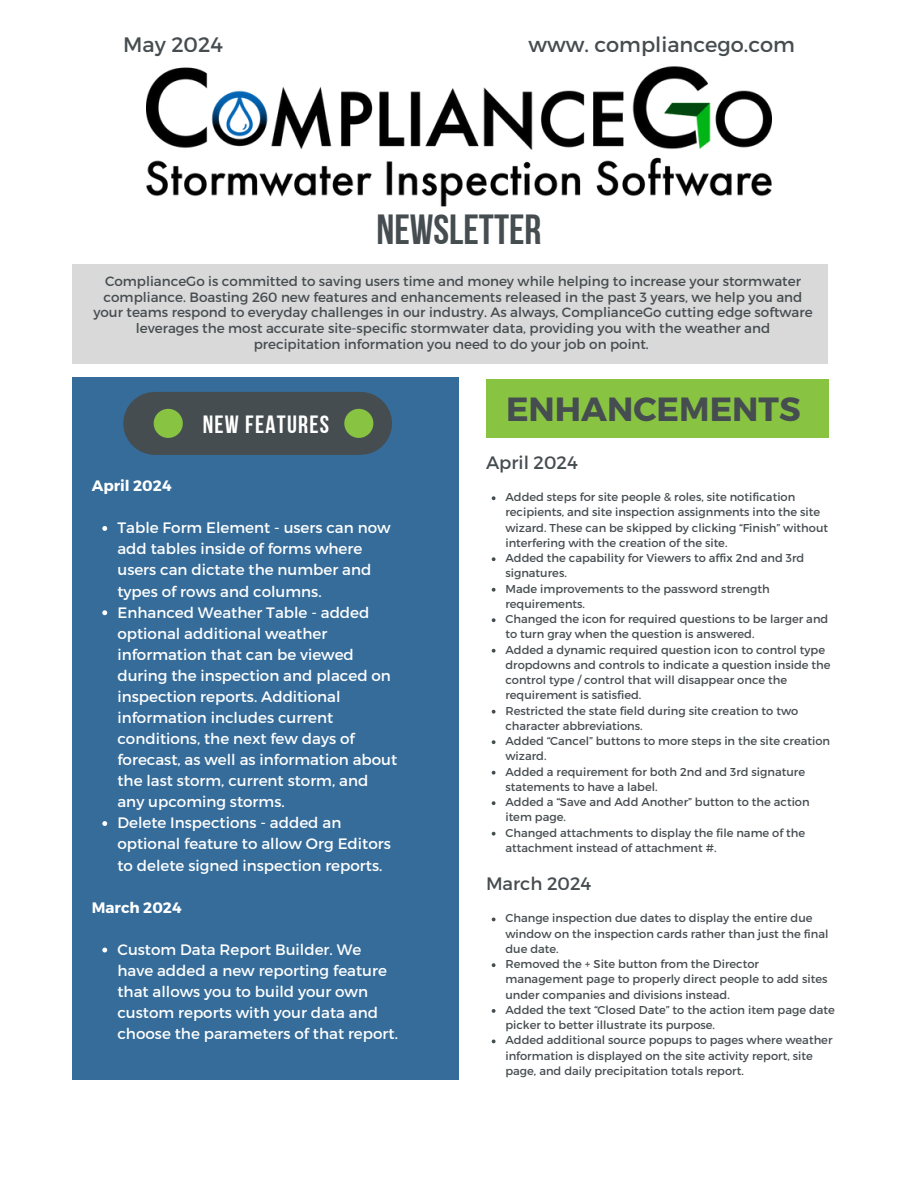
<style>
.page{position:relative;width:918px;height:1188px;background:#fff}
.page>*{position:absolute;margin:0;border:0;box-sizing:border-box;transform-origin:0 0}
.t1{font:42px "Bebas Neue Cyrillic";color:#464d50}
.t2{font:700 33.45px "Montserrat";color:#464d50}
.t3{font:24.9px "Bebas Neue Cyrillic";letter-spacing:.05em;color:#fff}
.t4{font:20.85px "Montserrat";color:#464d50}
.t5{font:18px "Montserrat";color:#464d50}
.t6{font:15.15px/21.1px "Montserrat";color:#fff}
.t7{font:700 15.15px "Montserrat";color:#fff}
.t8{font:13.5px/15.8px "Montserrat";color:#464d50;text-align:center}
.t9{font:11.4px/15.3px "Montserrat";color:#464d50}
</style>
<div class="page">
<div style="left:72px;top:377px;width:387px;height:702px;background:#356c9a"></div>
<div style="left:486px;top:380px;width:342px;height:58px;background:#88c442"></div>
<div style="left:155px;top:392px;width:206px;height:63px;background:#464d50"></div>
<div style="left:344px;top:409px;width:29px;height:29px;background:#88c442;border-radius:50%"></div>
<div style="left:154px;top:409px;width:29px;height:29px;background:#88c442;border-radius:50%"></div>
<div style="left:72px;top:265px;width:756px;height:99px;background:#d9d9d9"></div>
<img style="left:146px;top:66px;width:626px;height:141px">
<svg style="left:492px;top:496px;width:4px;height:4px"></svg>
<svg style="left:492px;top:557px;width:4px;height:4px"></svg>
<svg style="left:492px;top:588px;width:4px;height:4px"></svg>
<svg style="left:492px;top:618px;width:4px;height:4px"></svg>
<svg style="left:492px;top:649px;width:4px;height:4px"></svg>
<svg style="left:492px;top:710px;width:4px;height:4px"></svg>
<svg style="left:492px;top:740px;width:4px;height:4px"></svg>
<svg style="left:492px;top:771px;width:4px;height:4px"></svg>
<svg style="left:492px;top:801px;width:4px;height:4px"></svg>
<svg style="left:492px;top:832px;width:4px;height:4px"></svg>
<svg style="left:492px;top:918px;width:4px;height:3px"></svg>
<svg style="left:492px;top:963px;width:4px;height:4px"></svg>
<svg style="left:492px;top:1009px;width:4px;height:4px"></svg>
<svg style="left:492px;top:1040px;width:4px;height:3px"></svg>
<svg style="left:102px;top:526px;width:5px;height:5px"></svg>
<svg style="left:102px;top:610px;width:5px;height:5px"></svg>
<svg style="left:102px;top:821px;width:5px;height:5px"></svg>
<svg style="left:102px;top:948px;width:5px;height:4px"></svg>
<h3 class="t4" style="left:123px;top:32px;width:101px">May 2024</h3>
<h3 class="t4" style="left:529px;top:32px;width:268px">www. compliancego.com</h3>
<h1 class="t1" style="left:376px;top:206px;width:167px">NEWSLETTER</h1>
<p class="t8" style="left:93px;top:273px;width:721px">ComplianceGo is committed to saving users time and money while helping to increase your stormwater compliance. Boasting 260 new features and enhancements released in the past 3 years, we help you and your teams respond to everyday challenges in our industry. As always, ComplianceGo cutting edge software leverages the most accurate site-specific stormwater data, providing you with the weather and precipitation information you need to do your job on point.</p>
<h3 class="t3" style="left:203px;top:411px;width:128px">NEW FEATURES</h3>
<h3 class="t7" style="left:92px;top:476px;width:81px">April 2024</h3>
<p class="t6" style="left:117px;top:517px;width:281px">Table Form Element - users can now add tables inside of forms where users can dictate the number and types of rows and columns.<br>Enhanced Weather Table - added optional additional weather information that can be viewed during the inspection and placed on inspection reports. Additional information includes current conditions, the next few days of forecast, as well as information about the last storm, current storm, and any upcoming storms.<br>Delete Inspections - added an optional feature to allow Org Editors to delete signed inspection reports.</p>
<h3 class="t7" style="left:92px;top:898px;width:91px">March 2024</h3>
<h3 class="t6" style="left:117px;top:939px;width:282px">Custom Data Report Builder. We have added a new reporting feature that allows you to build your own custom reports with your data and choose the parameters of that report.</h3>
<h2 class="t2" style="left:506px;top:388px;width:296px">ENHANCEMENTS</h2>
<h3 class="t5" style="left:486px;top:451px;width:94px">April 2024</h3>
<p class="t9" style="left:505px;top:489px;width:327px">Added steps for site people &amp; roles, site notification recipients, and site inspection assignments into the site wizard. These can be skipped by clicking “Finish” without interfering with the creation of the site.<br>Added the capability for Viewers to affix 2nd and 3rd signatures.<br>Made improvements to the password strength requirements.<br>Changed the icon for required questions to be larger and to turn gray when the question is answered.<br>Added a dynamic required question icon to control type dropdowns and controls to indicate a question inside the control type / control that will disappear once the requirement is satisfied.<br>Restricted the state field during site creation to two character abbreviations.<br>Added “Cancel” buttons to more steps in the site creation wizard.<br>Added a requirement for both 2nd and 3rd signature statements to have a label.<br>Added a “Save and Add Another” button to the action item page.<br>Changed attachments to display the file name of the attachment instead of attachment #.</p>
<h3 class="t5" style="left:486px;top:872px;width:107px">March 2024</h3>
<p class="t9" style="left:505px;top:911px;width:331px">Change inspection due dates to display the entire due window on the inspection cards rather than just the final due date.<br>Removed the + Site button from the Director management page to properly direct people to add sites under companies and divisions instead.<br>Added the text “Closed Date” to the action item page date picker to better illustrate its purpose.<br>Added additional source popups to pages where weather information is displayed on the site activity report, site page, and daily precipitation totals report.</p>
</div>
